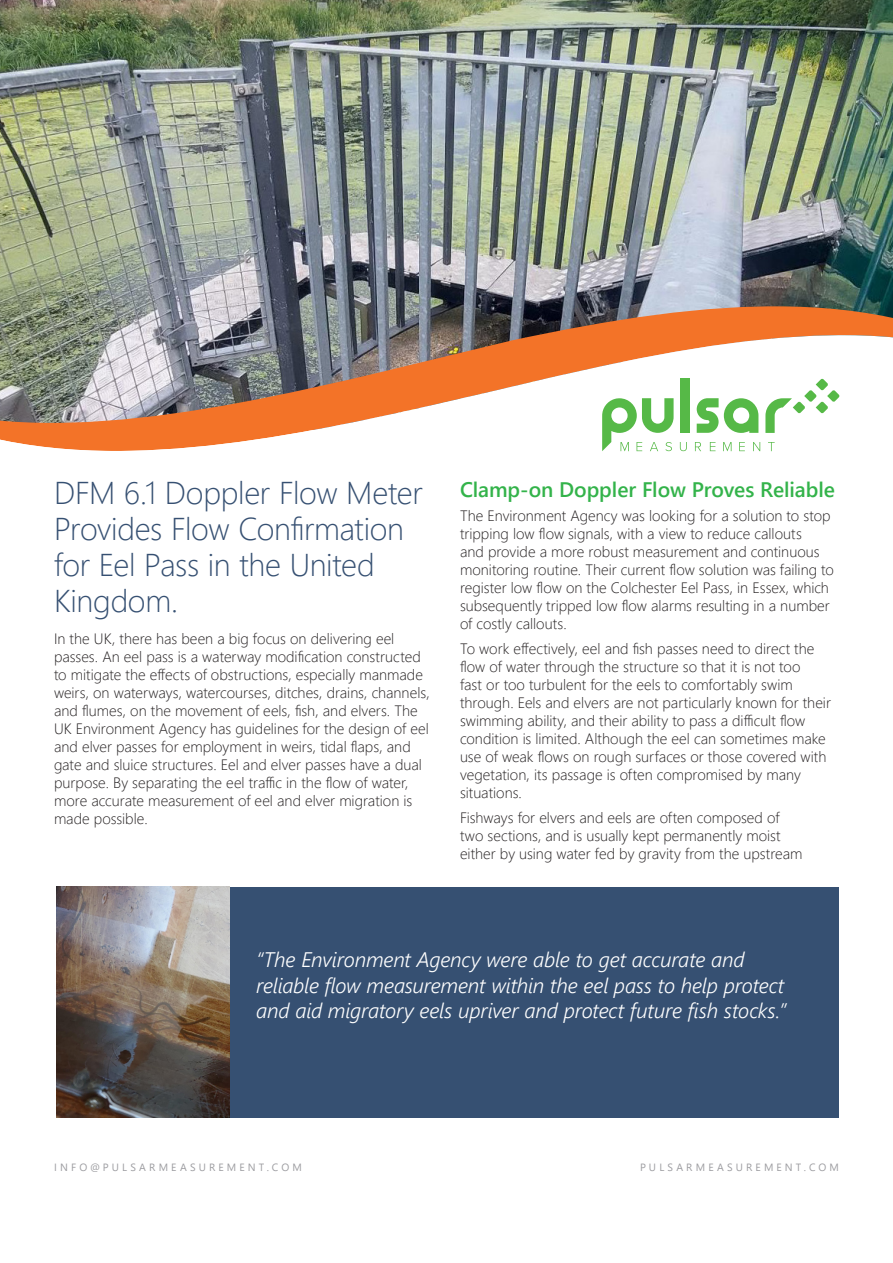
<style>
.page{position:relative;width:893px;height:1263px;background:#fff}
.page>*{position:absolute;margin:0;border:0;box-sizing:border-box;transform-origin:0 0}
.Feature{font:300 31.5px/36px "Segoe UI";letter-spacing:-.01em;color:#365072}
.Case_Study_Quote{font:italic 300 21px/25.2px "Segoe UI";letter-spacing:-.01em;color:#fff}
.Body{font:600 21px "Segoe UI";letter-spacing:-.005em;color:#33b34a}
.Body-2{font:300 15px/18px "Segoe UI";color:#231f20}
.t1{font:10.5px "Segoe UI";letter-spacing:.3em;color:#9c9ca0}
</style>
<div class="page">
<div style="left:229px;top:887px;width:610px;height:230px;background:#365072"></div>
<img style="left:0;top:0;width:893px;height:306px">
<img style="left:56px;top:887px;width:173px;height:230px">
<img style="left:0;top:306px;width:893px;height:145px">
<div style="left:680px;top:379px;width:10px;height:54px;background:#56b947"></div>
<svg style="left:697px;top:398px;width:61px;height:35px"></svg>
<svg style="left:765px;top:379px;width:74px;height:54px"></svg>
<svg style="left:602px;top:398px;width:72px;height:53px"></svg>
<svg style="left:680px;top:442px;width:7px;height:9px"></svg>
<svg style="left:695px;top:442px;width:6px;height:9px"></svg>
<svg style="left:710px;top:442px;width:5px;height:9px"></svg>
<svg style="left:723px;top:442px;width:8px;height:9px"></svg>
<svg style="left:739px;top:442px;width:6px;height:9px"></svg>
<svg style="left:753px;top:442px;width:7px;height:9px"></svg>
<svg style="left:768px;top:442px;width:7px;height:9px"></svg>
<p class="Feature" style="left:54px;top:472px;width:370px">DFM 6.1 Doppler Flow Meter<br>Provides Flow Confirmation for Eel Pass in the United<br>Kingdom.</p>
<p class="Body-2" style="left:54px;top:628px;width:377px">In the UK, there has been a big focus on delivering eel passes. An eel pass is a waterway modification constructed to mitigate the effects of obstructions, especially manmade weirs, on waterways, watercourses, ditches, drains, channels, and flumes, on the movement of eels, fish, and elvers. The UK Environment Agency has guidelines for the design of eel and elver passes for employment in weirs, tidal flaps, and gate and sluice structures. Eel and elver passes have a dual purpose. By separating the eel traffic in the flow of water, more accurate measurement of eel and elver migration is made possible.</p>
<p class="Body" style="left:460px;top:469px;width:376px">Clamp-on Doppler Flow Proves Reliable</p>
<p class="Body-2" style="left:460px;top:506px;width:375px">The Environment Agency was looking for a solution to stop tripping low flow signals, with a view to reduce callouts<br>and provide a more robust measurement and continuous monitoring routine. Their current flow solution was failing to register low flow on the Colchester Eel Pass, in Essex, which subsequently tripped low flow alarms resulting in a number of costly callouts.</p>
<p class="Body-2" style="left:460px;top:638px;width:372px">To work effectively, eel and fish passes need to direct the flow of water through the structure so that it is not too<br>fast or too turbulent for the eels to comfortably swim through. Eels and elvers are not particularly known for their swimming ability, and their ability to pass a difficult flow condition is limited. Although the eel can sometimes make use of weak flows on rough surfaces or those covered with vegetation, its passage is often compromised by many situations.</p>
<p class="Body-2" style="left:460px;top:807px;width:344px">Fishways for elvers and eels are often composed of two sections, and is usually kept permanently moist either by using water fed by gravity from the upstream</p>
<p class="Case_Study_Quote" style="left:256px;top:944px;width:532px">“The Environment Agency were able to get accurate and reliable flow measurement within the eel pass to help protect and aid migratory eels upriver and protect future fish stocks.”</p>
<p class="t1" style="left:54px;top:1157px;width:249px">INFO@PULSARMEASUREMENT.COM</p>
<p class="t1" style="left:640px;top:1157px;width:200px">PULSARMEASUREMENT.COM</p>
</div>
